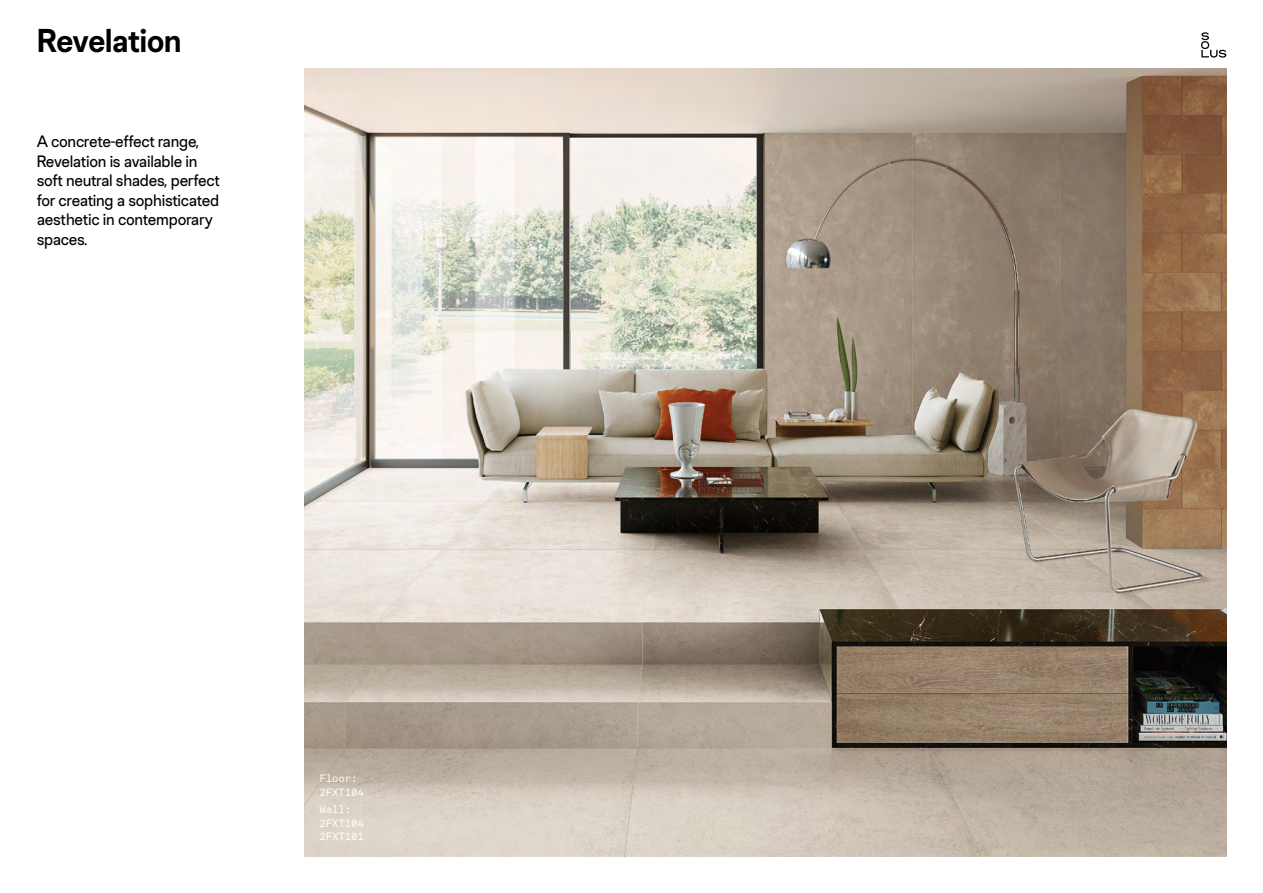
<style>
.page{position:relative;width:1263px;height:893px;background:#fff}
.page>*{position:absolute;margin:0;border:0;box-sizing:border-box;transform-origin:0 0}
.t1{font:600 33px "Chromatic Pro Grotesque";letter-spacing:-.02em;color:#000}
.t2{font:16.5px/19.5px "Chromatic Pro Grotesque";letter-spacing:-.015em;color:#000}
.t3{font:10.5px/13.5px "Akkurat Mono LL";letter-spacing:-.015em;color:#fff}
</style>
<div class="page">
<img style="left:305px;top:69px;width:921px;height:787px">
<svg style="left:1201px;top:32px;width:25px;height:26px"></svg>
<h1 class="t1" style="left:37px;top:20px;width:147px">Revelation</h1>
<p class="t2" style="left:37px;top:131px;width:185px">A concrete-effect range,<br>Revelation is available in soft neutral shades, perfect for creating a sophisticated aesthetic in contemporary spaces.</p>
<p class="t3" style="left:319px;top:771px;width:46px">Floor:<br>2FXT104</p>
<p class="t3" style="left:319px;top:802px;width:46px">Wall:<br>2FXT104<br>2FXT101</p>
</div>
